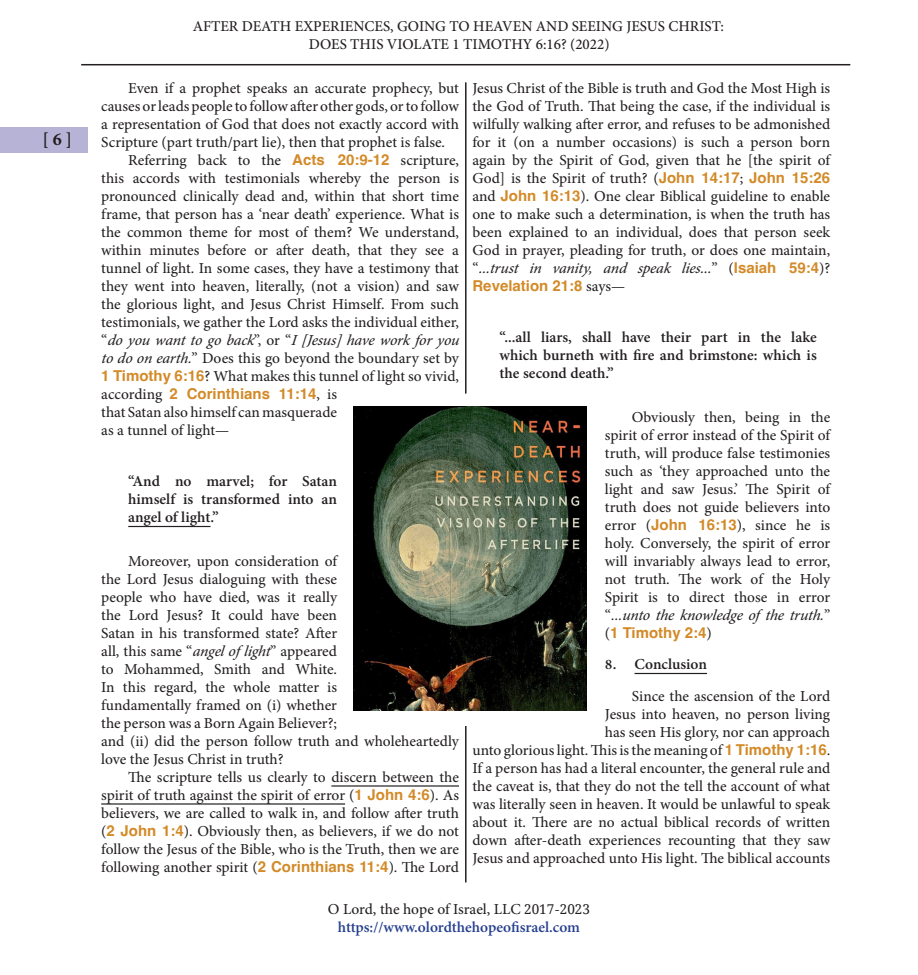
<style>
.page{position:relative;width:918px;height:975px;background:#fff}
.page>*{position:absolute;margin:0;border:0;box-sizing:border-box;transform-origin:0 0}
.t1{font:700 18px "Minion Pro";color:#231f20}
.Body_1{font:15px/18px "Adobe Hebrew";color:#231f20;text-align:justify}
.Single_Quote{font:700 15px/18px "Adobe Hebrew";color:#231f20;text-align:justify}
.t2{font:500 15px/18px "Minion Pro";color:#231f20;text-align:center}
.t3{font:700 15px/18px "Adobe Hebrew";color:#253f8e;text-align:center}
.s1{font-family:"Helvetica";font-weight:700;color:#d38a28}
.s2{font-style:italic}
.s3{font-weight:400;color:#231f20}
.s4{font-family:"Droid Serif";font-weight:400;font-size:13.5px;color:#231f20}
</style>
<div class="page">
<div style="left:0;top:128px;width:88px;height:25px;background:#b7b3d6"></div>
<hr style="left:81px;top:64px;width:769px;height:1px;background:#231f20">
<hr style="left:128px;top:526px;width:83px;height:1px;background:#231f20">
<hr style="left:331px;top:785px;width:128px;height:2px;background:#231f20">
<hr style="left:101px;top:803px;width:244px;height:2px;background:#231f20">
<hr style="left:634px;top:673px;width:73px;height:1px;background:#231f20">
<hr style="left:465px;top:82px;width:1px;height:311px;background:#231f20">
<hr style="left:465px;top:726px;width:1px;height:156px;background:#231f20">
<img style="left:354px;top:406px;width:233px;height:305px">
<p class="t1" style="left:43px;top:127px;width:31px">[ 6 ]</p>
<p class="t2" style="left:193px;top:17px;width:533px">AFTER DEATH EXPERIENCES, GOING TO HEAVEN AND SEEING JESUS CHRIST:<br>DOES THIS VIOLATE 1 TIMOTHY 6:16? (2022)</p>
<p class="Body_1" style="left:101px;top:80px;width:359px;text-indent:27px">Even if a prophet speaks an accurate prophecy, but causes or leads people to follow after other gods, or to follow a representation of God that does not exactly accord with Scripture (part truth/part lie), then that prophet is false.</p>
<p class="Body_1" style="left:101px;top:152px;width:362px;text-align:left;text-indent:27px">Referring back to the <span class="s1">Acts 20:9-12</span> scripture, this accords with testimonials whereby the person is pronounced clinically dead and, within that short time frame, that person has a ‘near death’ experience. What is the common theme for most of them? We understand, within minutes before or after death, that they see a tunnel of light. In some cases, they have a testimony that they went into heaven, literally, (not a vision) and saw the glorious light, and Jesus Christ Himself. From such testimonials, we gather the Lord asks the individual either, “<span class="s2">do you want to go back</span>”, or “<span class="s2">I [Jesus] have work for you to do on earth.</span>” Does this go beyond the boundary set by <span class="s1">1 Timothy 6:16</span>? What makes this tunnel of light so vivid, according <span class="s1">2 Corinthians 11:14</span>, is<br>that Satan also himself can masquerade<br>as a tunnel of light—</p>
<p class="Single_Quote" style="left:128px;top:472px;width:210px">“And no marvel; for Satan himself is transformed into an angel of light.”</p>
<p class="Body_1" style="left:101px;top:552px;width:359px;text-align:left;text-indent:27px">Moreover, upon consideration of<br>the Lord Jesus dialoguing with these<br>people who have died, was it really<br>the Lord Jesus? It could have been<br>Satan in his transformed state? After<br>all, this same “<span class="s2">angel of light</span>” appeared<br>to Mohammed, Smith and White.<br>In this regard, the whole matter is<br>fundamentally framed on (i) whether<br>the person was a Born Again Believer?;<br>and (ii) did the person follow truth and wholeheartedly love the Jesus Christ in truth?</p>
<p class="Body_1" style="left:101px;top:768px;width:359px;text-indent:27px">The scripture tells us clearly to discern between the spirit of truth against the spirit of error (<span class="s1">1 John 4:6</span>). As believers, we are called to walk in, and follow after truth (<span class="s1">2 John 1:4</span>). Obviously then, as believers, if we do not follow the Jesus of the Bible, who is the Truth, then we are following another spirit (<span class="s1">2 Corinthians 11:4</span>). The Lord</p>
<p class="Body_1" style="left:472px;top:80px;width:359px">Jesus Christ of the Bible is truth and God the Most High is the God of Truth. That being the case, if the individual is wilfully walking after error, and refuses to be admonished for it (on a number occasions) is such a person born again by the Spirit of God, given that he [the spirit of God] is the Spirit of truth? (<span class="s1">John 14:17</span>; <span class="s1">John 15:26 </span>and <span class="s1">John 16:13</span>). One clear Biblical guideline to enable one to make such a determination, is when the truth has been explained to an individual, does that person seek God in prayer, pleading for truth, or does one maintain, “<span class="s2">...trust in vanity, and speak lies...</span>” (<span class="s1">Isaiah 59:4</span>)?<br><span class="s1">Revelation 21:8</span> says—</p>
<p class="Single_Quote" style="left:500px;top:328px;width:319px">“...all liars, shall have their part in the lake which burneth with fire and brimstone: which is the second death.”</p>
<p class="Body_1" style="left:605px;top:408px;width:227px;text-indent:27px">Obviously then, being in the spirit of error instead of the Spirit of truth, will produce false testimonies such as ‘they approached unto the light and saw Jesus.’ The Spirit of truth does not guide believers into error (<span class="s1">John 16:13</span>), since he is holy. Conversely, the spirit of error will invariably always lead to error, not truth. The work of the Holy Spirit is to direct those in error “<span class="s2">...unto the knowledge of the truth.</span>” (<span class="s1">1 Timothy 2:4</span>)</p>
<p class="Single_Quote" style="left:605px;top:655px;width:104px">8. Conclusion</p>
<p class="Body_1" style="left:473px;top:687px;width:359px;text-align:right">Since the ascension of the Lord<br>Jesus into heaven, no person living<br>has seen His glory, nor can approach<br>unto glorious light. This is the meaning of <span class="s1">1 Timothy 1:16</span>.<br>If a person has had a literal encounter, the general rule and the caveat is, that they do not the tell the account of what was literally seen in heaven. It would be unlawful to speak about it. There are no actual biblical records of written down after-death experiences recounting that they saw Jesus and approached unto His light. The biblical accounts</p>
<p class="t3" style="left:328px;top:900px;width:264px"><span class="s3">O Lord, the hope of Israel, LLC</span> <span class="s4">2017</span><span class="s3">-</span><span class="s4">2023 </span>https://www.olordthehopeofisrael.com</p>
</div>
